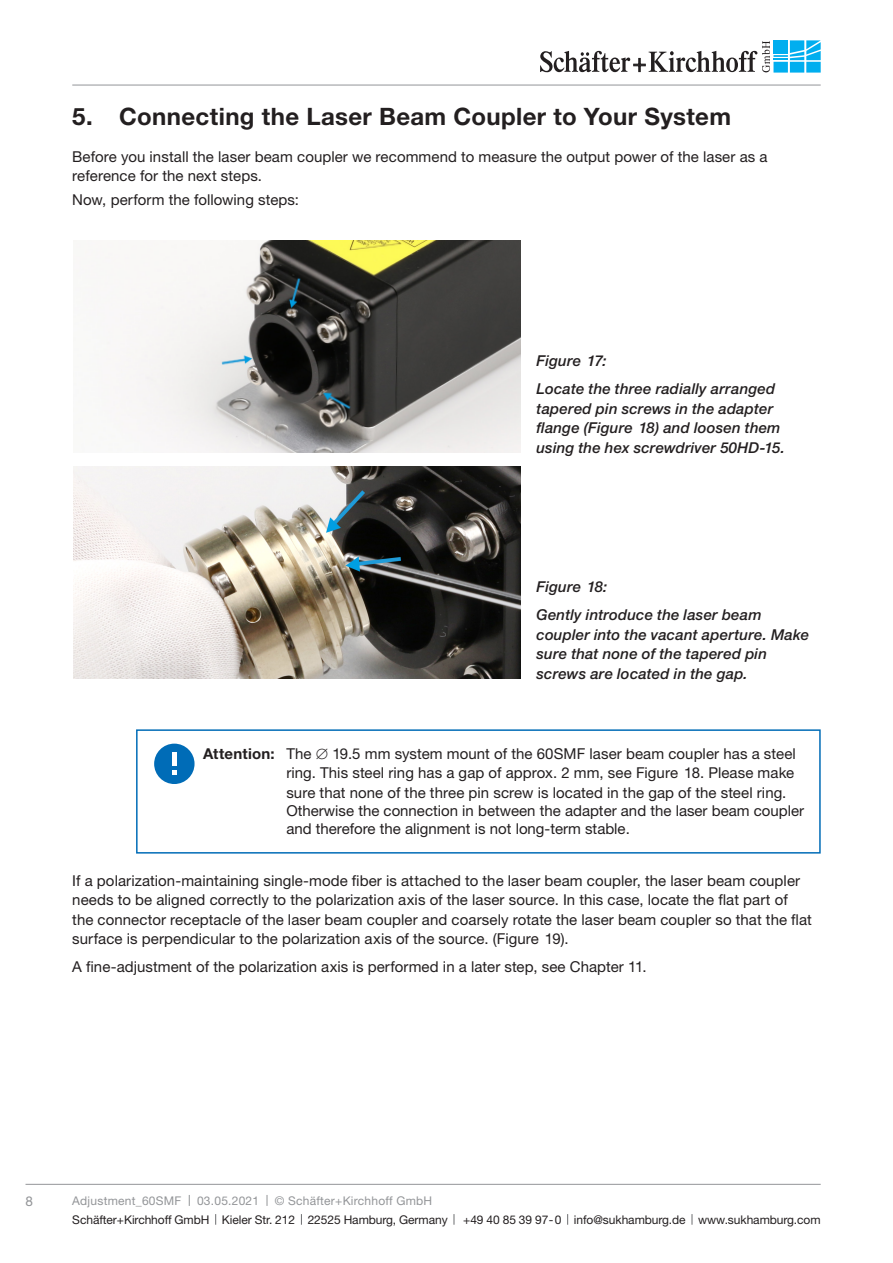
<style>
.page{position:relative;width:893px;height:1263px;background:#fff}
.page>*{position:absolute;margin:0;border:0;box-sizing:border-box;transform-origin:0 0}
.t1{font:700 24px "Helvetica Neue";letter-spacing:.015em;color:#231f20}
.S_K_Fließtext{font:15px/19.5px "Helvetica Neue";letter-spacing:.005em;color:#231f20}
.Bildlegende___seitli{font:italic 500 15px/19.5px "Helvetica Neue";letter-spacing:.01em;color:#231f20}
.S_K_Text{font:15px/19.5px "Helvetica Neue";letter-spacing:.005em;color:#231f20}
.t2{font:700 15px "Helvetica Neue";letter-spacing:.01em;color:#231f20}
.t3{font:13.5px "Helvetica Neue";color:#939598}
.t4{font:12px "Helvetica Neue";letter-spacing:-.005em;color:#231f20}
.t5{font:12px "Helvetica Neue";letter-spacing:.02em;color:#939598}
</style>
<div class="page">
<svg style="left:773px;top:72px;width:15px;height:1px"></svg>
<div style="left:790px;top:62px;width:14px;height:11px;background:#69cff5"></div>
<svg style="left:806px;top:72px;width:15px;height:1px"></svg>
<svg style="left:540px;top:40px;width:281px;height:32px"></svg>
<hr style="left:72px;top:85px;width:749px;height:1px;background:#939598">
<hr style="left:26px;top:1184px;width:795px;height:1px;background:#939598">
<img style="left:77px;top:240px;width:443px;height:213px">
<img style="left:74px;top:466px;width:446px;height:213px">
<div style="left:136px;top:729px;width:685px;height:124px;border:2px solid #006cb7"></div>
<div style="left:154px;top:744px;width:41px;height:39px;background:#006cb7;border-radius:50%"></div>
<div style="left:172px;top:753px;width:5px;height:13px;background:#fff"></div>
<svg style="left:172px;top:770px;width:5px;height:5px"></svg>
<p class="t1" style="left:72px;top:102px;width:660px">5. Connecting the Laser Beam Coupler to Your System</p>
<p class="S_K_Text" style="left:72px;top:146px;width:697px">Before you install the laser beam coupler we recommend to measure the output power of the laser as a reference for the next steps.</p>
<p class="S_K_Text" style="left:72px;top:190px;width:228px">Now, perform the following steps:</p>
<p class="Bildlegende___seitli" style="left:536px;top:351px;width:72px">Figure 17:</p>
<p class="Bildlegende___seitli" style="left:536px;top:379px;width:250px">Locate the three radially arranged tapered pin screws in the adapter flange (Figure 18) and loosen them using the hex screwdriver 50HD-15.</p>
<p class="Bildlegende___seitli" style="left:536px;top:577px;width:72px">Figure 18:</p>
<p class="Bildlegende___seitli" style="left:536px;top:605px;width:274px">Gently introduce the laser beam coupler into the vacant aperture. Make sure that none of the tapered pin screws are located in the gap.</p>
<p class="t2" style="left:203px;top:744px;width:73px">Attention:</p>
<p class="S_K_Fließtext" style="left:286px;top:743px;width:511px;text-align:justify">The ∅ 19.5 mm system mount of the 60SMF laser beam coupler has a steel ring. This steel ring has a gap of approx. 2 mm, see Figure 18. Please make sure that none of the three pin screw is located in the gap of the steel ring.</p>
<p class="S_K_Fließtext" style="left:286px;top:801px;width:519px;line-height:18px">Otherwise the connection in between the adapter and the laser beam coupler and therefore the alignment is not long-term stable.</p>
<p class="S_K_Fließtext" style="left:72px;top:870px;width:741px">If a polarization-maintaining single-mode fiber is attached to the laser beam coupler, the laser beam coupler needs to be aligned correctly to the polarization axis of the laser source. In this case, locate the flat part of the connector receptacle of the laser beam coupler and coarsely rotate the laser beam coupler so that the flat surface is perpendicular to the polarization axis of the source. (Figure 19).</p>
<p class="S_K_Fließtext" style="left:72px;top:957px;width:576px">A fine-adjustment of the polarization axis is performed in a later step, see Chapter 11.</p>
<p class="t3" style="left:26px;top:1193px;width:9px">8</p>
<p class="t5" style="left:72px;top:1193px;width:111px">Adjustment_60SMF</p>
<p class="t5" style="left:197px;top:1193px;width:64px">03.05.2021</p>
<p class="t5" style="left:275px;top:1193px;width:159px">© Schäfter+Kirchhoff GmbH</p>
<p class="t4" style="left:72px;top:1212px;width:377px">Schäfter+Kirchhoff GmbH Kieler Str. 212 22525 Hamburg, Germany</p>
<p class="t4" style="left:463px;top:1212px;width:359px">+49 40 85 39 97-0 info@sukhamburg.de www.sukhamburg.com</p>
</div>
